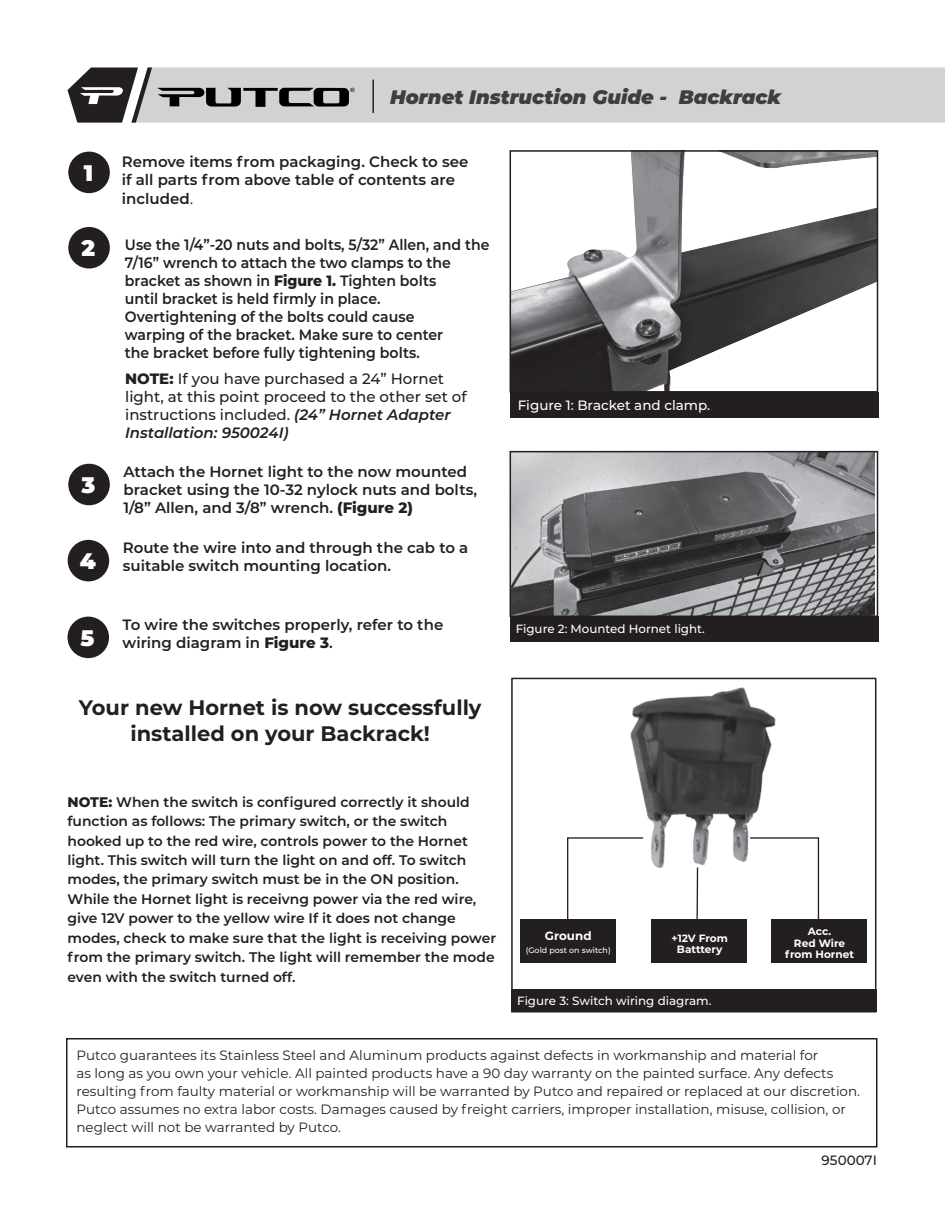
<style>
.page{position:relative;width:945px;height:1215px;background:#fff}
.page>*{position:absolute;margin:0;border:0;box-sizing:border-box;transform-origin:0 0}
.t1{font:900 22.5px "Montserrat";color:#fff}
.t2{font:700 21px/25.2px "Montserrat";color:#231f20;text-align:center}
.t3{font:italic 900 19.5px "Montserrat";color:#3e3e3f}
.t4{font:600 15px/18px "Montserrat";color:#231f20}
.t5{font:600 15px/18px "Montserrat";color:#231f20;scale:.94 1}
.t6{font:500 15px/18px "Montserrat";color:#231f20}
.t7{font:600 13.8px/19.4px "Montserrat";color:#231f20}
.t8{font:13.5px/18px "Montserrat";color:#231f20}
.t9{font:500 13.5px "Montserrat";color:#fff}
.t10{font:500 13.5px "Montserrat";color:#231f20}
.t11{font:500 11.85px "Montserrat";color:#fff}
.t12{font:700 11.85px "Montserrat";color:#fff}
.t13{font:700 10.5px "Montserrat";color:#fff}
.t14{font:500 7.95px "Montserrat";color:#fff}
.s1{font-family:"Minion Pro";font-weight:400;font-size:15.75px}
.s2{font-weight:800}
.s3{font-weight:600;font-style:italic}
</style>
<div class="page">
<svg style="left:67px;top:67px;width:878px;height:56px;background:#bebfc1"></svg>
<hr style="left:372px;top:80px;width:2px;height:33px;background:#231f20">
<div style="left:68px;top:152px;width:42px;height:41px;background:#231f20;border-radius:50%"></div>
<div style="left:68px;top:227px;width:42px;height:42px;background:#231f20;border-radius:50%"></div>
<div style="left:68px;top:464px;width:42px;height:41px;background:#231f20;border-radius:50%"></div>
<img style="left:513px;top:153px;width:362px;height:237px">
<div style="left:510px;top:150px;width:368px;height:243px;border:2px solid #231f20"></div>
<div style="left:510px;top:392px;width:369px;height:26px;background:#231f20"></div>
<div style="left:68px;top:540px;width:41px;height:41px;background:#231f20;border-radius:50%"></div>
<div style="left:68px;top:617px;width:41px;height:41px;background:#231f20;border-radius:50%"></div>
<img style="left:513px;top:454px;width:361px;height:160px">
<div style="left:510px;top:451px;width:368px;height:166px;border:2px solid #231f20"></div>
<div style="left:510px;top:616px;width:369px;height:26px;background:#231f20"></div>
<div style="left:66px;top:1038px;width:812px;height:110px;border:2px solid #231f20"></div>
<img style="left:630px;top:687px;width:237px;height:276px">
<div style="left:511px;top:678px;width:365px;height:334px;border:2px solid #231f20"></div>
<div style="left:511px;top:989px;width:366px;height:23px;background:#231f20"></div>
<div style="left:520px;top:919px;width:96px;height:44px;background:#231f20"></div>
<svg style="left:567px;top:837px;width:77px;height:84px"></svg>
<hr style="left:696px;top:867px;width:2px;height:53px;background:#231f20">
<div style="left:652px;top:920px;width:95px;height:43px;background:#231f20"></div>
<div style="left:771px;top:920px;width:96px;height:43px;background:#231f20"></div>
<svg style="left:749px;top:837px;width:71px;height:84px"></svg>
<h3 class="t3" style="left:390px;top:82px;width:392px">Hornet Instruction Guide - Backrack</h3>
<p class="t1" style="left:84px;top:156px;width:11px">1</p>
<p class="t4" style="left:122px;top:152px;width:348px;line-height:18.5px">Remove items from packaging. Check to see if all parts from above table of contents are included<span class="s1">.</span></p>
<p class="t1" style="left:82px;top:231px;width:15px">2</p>
<p class="t5" style="left:125px;top:235px;width:389px">Use the 1/4”-20 nuts and bolts, 5/32” Allen, and the<br>7/16” wrench to attach the two clamps to the</p>
<p class="t5" style="left:125px;top:271px;width:333px">bracket as shown in <span class="s2">Figure 1.</span> Tighten bolts</p>
<p class="t5" style="left:125px;top:289px;width:274px">until bracket is held firmly in place.</p>
<p class="t5" style="left:125px;top:307px;width:310px">Overtightening of the bolts could cause</p>
<p class="t5" style="left:125px;top:325px;width:340px">warping of the bracket. Make sure to center</p>
<p class="t5" style="left:125px;top:343px;width:315px">the bracket before fully tightening bolts.</p>
<p class="t1" style="left:82px;top:468px;width:15px">3</p>
<p class="t1" style="left:80px;top:544px;width:18px">4</p>
<p class="t6" style="left:125px;top:369px;width:343px"><span class="s2">NOTE:</span> If you have purchased a 24” Hornet light, at this point proceed to the other set of instructions included. <span class="s3">(24” Hornet Adapter Installation: 950024I)</span></p>
<p class="t4" style="left:123px;top:462px;width:355px">Attach the Hornet light to the now mounted bracket using the 10-32 nylock nuts and bolts,<br>1/8” Allen, and 3/8” wrench. <span class="s2">(Figure 2)</span></p>
<p class="t4" style="left:123px;top:538px;width:347px">Route the wire into and through the cab to a suitable switch mounting location.</p>
<p class="t9" style="left:518px;top:396px;width:194px">Figure 1: Bracket and clamp.</p>
<p class="t1" style="left:81px;top:621px;width:15px">5</p>
<p class="t4" style="left:123px;top:615px;width:322px">To wire the switches properly, refer to the wiring diagram in <span class="s2">Figure 3</span>.</p>
<p class="t11" style="left:516px;top:621px;width:191px">Figure 2: Mounted Hornet light.</p>
<p class="t2" style="left:79px;top:694px;width:404px">Your new Hornet is now successfully installed on your Backrack!</p>
<p class="t7" style="left:68px;top:792px;width:430px"><span class="s2">NOTE:</span> When the switch is configured correctly it should function as follows: The primary switch, or the switch hooked up to the red wire, controls power to the Hornet light. This switch will turn the light on and off. To switch modes, the primary switch must be in the ON position.<br>While the Hornet light is receivng power via the red wire, give 12V power to the yellow wire If it does not change modes, check to make sure that the light is receiving power from the primary switch. The light will remember the mode even with the switch turned off.</p>
<p class="t12" style="left:545px;top:927px;width:48px">Ground</p>
<p class="t14" style="left:526px;top:945px;width:86px">(Gold post on switch)</p>
<p class="t13" style="left:672px;top:930px;width:58px">+12V From</p>
<p class="t13" style="left:677px;top:942px;width:47px">Batttery</p>
<p class="t11" style="left:517px;top:993px;width:196px">Figure 3: Switch wiring diagram.</p>
<p class="t13" style="left:808px;top:923px;width:25px">Acc.</p>
<p class="t13" style="left:794px;top:935px;width:53px">Red Wire</p>
<p class="t13" style="left:785px;top:947px;width:70px">from Hornet</p>
<p class="t8" style="left:76px;top:1046px;width:785px">Putco guarantees its Stainless Steel and Aluminum products against defects in workmanship and material for<br>as long as you own your vehicle. All painted products have a 90 day warranty on the painted surface. Any defects resulting from faulty material or workmanship will be warranted by Putco and repaired or replaced at our discretion.<br>Putco assumes no extra labor costs. Damages caused by freight carriers, improper installation, misuse, collision, or neglect will not be warranted by Putco.</p>
<p class="t10" style="left:822px;top:1151px;width:57px">950007I</p>
</div>
